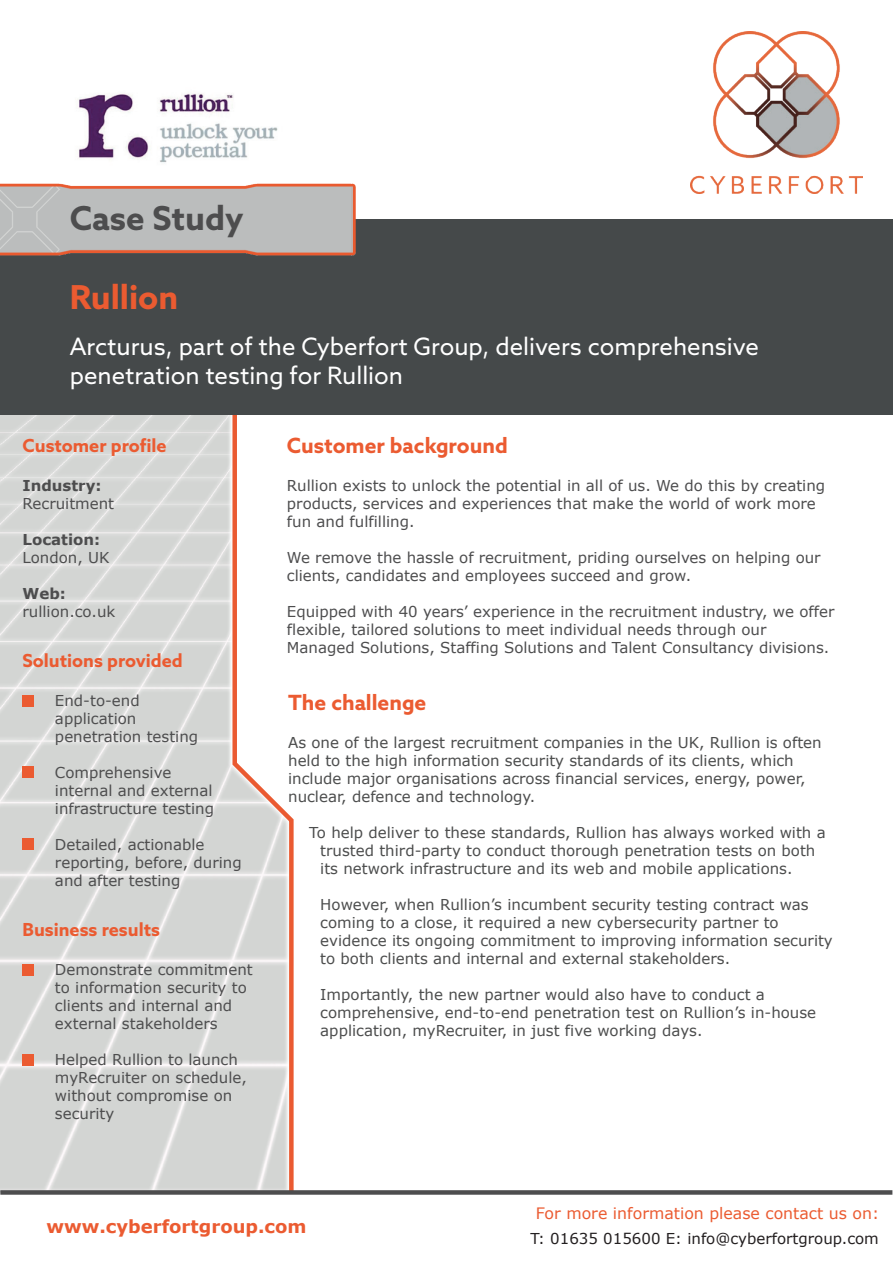
<style>
.page{position:relative;width:893px;height:1263px;background:#fff}
.page>*{position:absolute;margin:0;border:0;box-sizing:border-box;transform-origin:0 0}
.t1{font:700 33px "Azo Sans";color:#eb5b31}
.t2{font:700 33px "Azo Sans";color:#4d4d4e}
.t3{font:24px/28.8px "Azo Sans";color:#fff}
.t4{font:700 21px "Azo Sans";color:#eb5b31}
.t5{font:700 18px "Azo Sans";color:#eb5b31}
.t6{font:700 18px "Verdana";color:#eb5b31}
.t7{font:15.75px "Verdana";color:#eb5b31}
.t8{font:15px/18px "Verdana";color:#4d4d4e}
.t9{font:15px/18px "Verdana";color:#4c4d4d}
.t10{font:15px "Verdana";color:#231f20}
.t11{font:700 15px "Verdana";color:#4d4d4e}
</style>
<div class="page">
<img style="left:0;top:415px;width:177px;height:775px">
<img style="left:691px;top:32px;width:172px;height:162px">
<img style="left:178px;top:415px;width:52px;height:775px">
<div style="left:23px;top:695px;width:11px;height:11px;background:#eb5b31"></div>
<div style="left:23px;top:766px;width:11px;height:11px;background:#eb5b31"></div>
<div style="left:23px;top:838px;width:11px;height:11px;background:#eb5b31"></div>
<div style="left:23px;top:964px;width:11px;height:12px;background:#eb5b31"></div>
<div style="left:23px;top:1054px;width:11px;height:11px;background:#eb5b31"></div>
<img style="left:79px;top:93px;width:199px;height:65px">
<svg style="left:230px;top:415px;width:64px;height:775px"></svg>
<div style="left:0;top:1190px;width:892px;height:5px;background:#4d4d4e"></div>
<div style="left:0;top:219px;width:893px;height:196px;background:#45494a"></div>
<img style="left:0;top:158px;width:356px;height:98px">
<h1 class="t2" style="left:70px;top:196px;width:175px">Case Study</h1>
<h1 class="t1" style="left:70px;top:276px;width:110px">Rullion</h1>
<h1 class="t1" style="left:70px;top:276px;width:165px">FreeAgent</h1>
<h2 class="t3" style="left:70px;top:332px;width:691px">Arcturus, part of the Cyberfort Group, delivers comprehensive penetration testing for Rullion</h2>
<p class="t5" style="left:23px;top:433px;width:146px">Customer profile</p>
<p class="t11" style="left:23px;top:476px;width:81px">Industry:</p>
<p class="t8" style="left:23px;top:495px;width:93px">Recruitment</p>
<p class="t11" style="left:23px;top:530px;width:79px">Location:</p>
<p class="t8" style="left:23px;top:549px;width:89px">London, UK</p>
<p class="t11" style="left:23px;top:584px;width:45px">Web:</p>
<p class="t8" style="left:23px;top:603px;width:94px">rullion.co.uk</p>
<p class="t5" style="left:23px;top:648px;width:162px">Solutions provided</p>
<p class="t8" style="left:55px;top:692px;width:145px">End-to-end application penetration testing</p>
<p class="t8" style="left:55px;top:764px;width:161px">Comprehensive internal and external infrastructure testing</p>
<p class="t8" style="left:55px;top:836px;width:188px">Detailed, actionable reporting, before, during and after testing</p>
<p class="t5" style="left:23px;top:917px;width:139px">Business results</p>
<p class="t8" style="left:55px;top:961px;width:199px">Demonstrate commitment to information security to clients and internal and external stakeholders</p>
<p class="t8" style="left:55px;top:1051px;width:193px">Helped Rullion to launch myRecruiter on schedule, without compromise on security</p>
<h3 class="t4" style="left:287px;top:431px;width:222px">Customer background</h3>
<p class="t8" style="left:287px;top:477px;width:540px">Rullion exists to unlock the potential in all of us. We do this by creating products, services and experiences that make the world of work more fun and fulfilling.</p>
<p class="t8" style="left:287px;top:549px;width:535px">We remove the hassle of recruitment, priding ourselves on helping our clients, candidates and employees succeed and grow.</p>
<p class="t8" style="left:287px;top:603px;width:549px">Equipped with 40 years’ experience in the recruitment industry, we offer flexible, tailored solutions to meet individual needs through our<br>Managed Solutions, Staffing Solutions and Talent Consultancy divisions.</p>
<h3 class="t4" style="left:288px;top:688px;width:140px">The challenge</h3>
<p class="t9" style="left:288px;top:734px;width:535px">As one of the largest recruitment companies in the UK, Rullion is often held to the high information security standards of its clients, which include major organisations across financial services, energy, power, nuclear, defence and technology.</p>
<p class="t9" style="left:320px;top:824px;width:507px;text-indent:-11px">To help deliver to these standards, Rullion has always worked with a trusted third-party to conduct thorough penetration tests on both its network infrastructure and its web and mobile applications.</p>
<p class="t9" style="left:320px;top:896px;width:514px">However, when Rullion’s incumbent security testing contract was coming to a close, it required a new cybersecurity partner to evidence its ongoing commitment to improving information security to both clients and internal and external stakeholders.</p>
<p class="t9" style="left:320px;top:986px;width:497px">Importantly, the new partner would also have to conduct a comprehensive, end-to-end penetration test on Rullion’s in-house application, myRecruiter, in just five working days.</p>
<p class="t6" style="left:47px;top:1215px;width:262px">www.cyberfortgroup.com</p>
<p class="t7" style="left:536px;top:1203px;width:345px">For more information please contact us on:</p>
<p class="t10" style="left:530px;top:1229px;width:350px">T: 01635 015600 E: info@cyberfortgroup.com</p>
</div>
